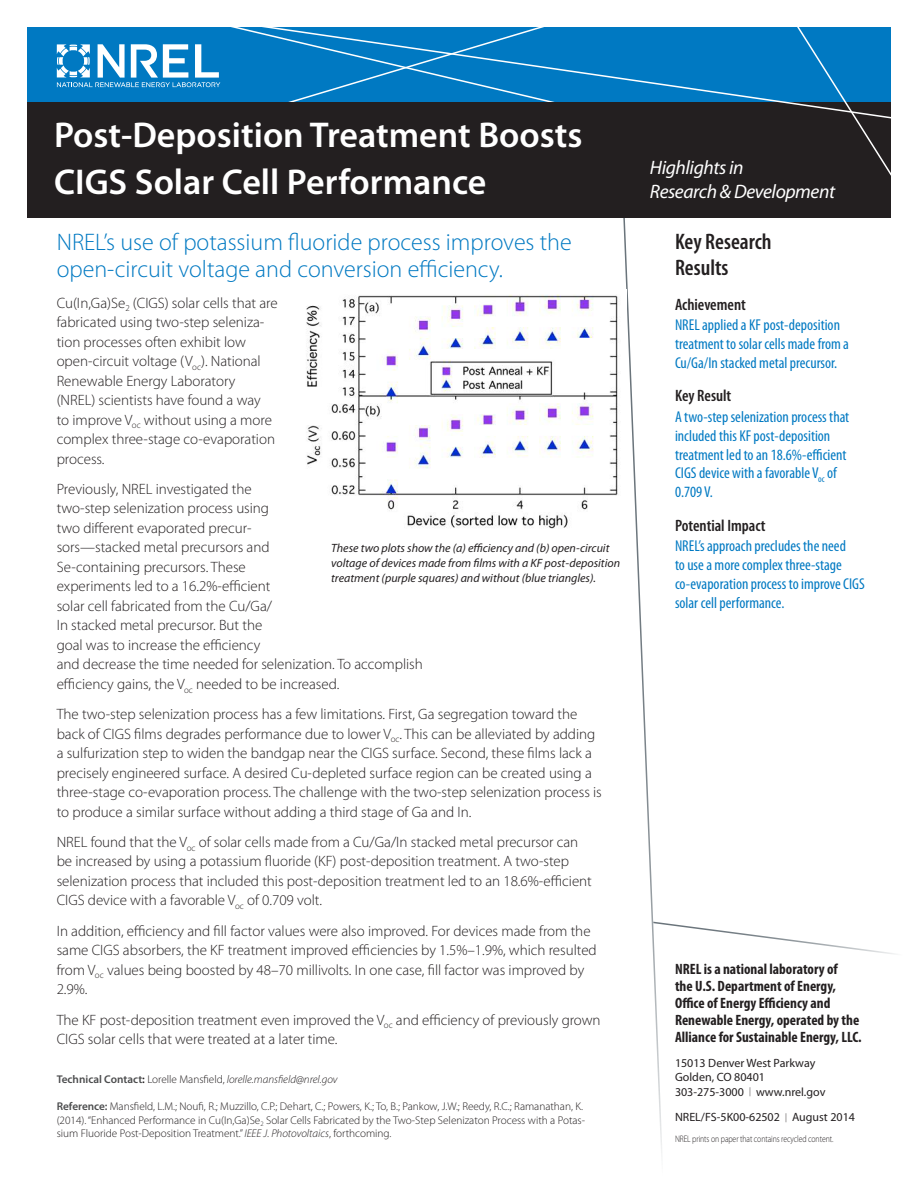
<style>
.page{position:relative;width:918px;height:1188px;background:#fff}
.page>*{position:absolute;margin:0;border:0;box-sizing:border-box;transform-origin:0 0}
.head{font:600 36px/46.5px "Myriad Pro";color:#fff}
.subhead{font:300 24px/27px "Myriad Pro";color:#0079c2}
.sidebar_head{font:600 condensed 22.5px/25.5px "Myriad Pro";color:#231f20}
.capability__R_D__Sci{font:italic 19.5px/23.4px "Myriad Pro";letter-spacing:-.02em;color:#fff}
.sidebar_subhead{font:600 condensed 16.5px "Myriad Pro";color:#231f20}
.sidebar_text{font:condensed 15.75px/18.8px "Myriad Pro";color:#0079c2}
.body_text{font:300 15px/19.5px "Myriad Pro";color:#231f20}
.t1{font:700 condensed 15px/17px "Myriad Pro";color:#231f20}
.t2{font:italic 12px/14.7px "Myriad Pro";color:#231f20}
.project_number_____d{font:12px "Myriad Pro";color:#231f20}
.references{font:300 11.25px/13.2px "Myriad Pro";color:#231f20}
.technical_contact{font:italic 300 11.25px "Myriad Pro";color:#231f20}
.t3{font:300 9.45px "Myriad Pro";letter-spacing:-.01em;color:#231f20;scale:.82 1}
.s1{font-weight:600;font-style:normal;color:#4b4c4d}
.s2{font-weight:600;font-style:normal}
.s3{font-style:normal}
.s4{font-weight:600;color:#4b4c4d}
.s5{font-style:italic}
.s6{font-weight:300;font-size:9px}
</style>
<div class="page">
<svg style="left:623px;top:217px;width:271px;height:937px"></svg>
<div style="left:27px;top:28px;width:864px;height:74px;background:#0079c2"></div>
<svg style="left:57px;top:44px;width:163px;height:43px"></svg>
<div style="left:27px;top:102px;width:864px;height:115px;background:#231f20"></div>
<svg style="left:855px;top:120px;width:36px;height:56px"></svg>
<svg style="left:258px;top:27px;width:633px;height:93px"></svg>
<img style="left:306px;top:289px;width:320px;height:250px">
<p class="head" style="left:54px;top:111px;width:530px">Post-Deposition Treatment Boosts<br>CIGS Solar Cell Performance</p>
<p class="subhead" style="left:57px;top:228px;width:517px">NREL’s use of potassium fluoride process improves the open-circuit voltage and conversion efficiency.</p>
<p class="body_text" style="left:57px;top:293px;width:222px">Cu(In,Ga)Se<sub>2</sub> (CIGS) solar cells that are fabricated using two-step seleniza&shy;tion processes often exhibit low open-circuit voltage (V<sub>oc</sub>). National<br>Renewable Energy Laboratory (NREL) scientists have found a way<br>to improve V<sub>oc</sub> without using a more complex three-stage co-evaporation process.</p>
<p class="body_text" style="left:57px;top:479px;width:368px">Previously, NREL investigated the<br>two-step selenization process using<br>two different evaporated precur-<br>sors—stacked metal precursors and<br>Se-containing precursors. These<br>experiments led to a 16.2%-efficient<br>solar cell fabricated from the Cu/Ga/<br>In stacked metal precursor. But the<br>goal was to increase the efficiency<br>and decrease the time needed for selenization. To accomplish efficiency gains, the V<sub>oc</sub> needed to be increased.</p>
<p class="body_text" style="left:57px;top:704px;width:547px">The two-step selenization process has a few limitations. First, Ga segregation toward the back of CIGS films degrades performance due to lower V<sub>oc</sub>. This can be alleviated by adding a sulfurization step to widen the bandgap near the CIGS surface. Second, these films lack a precisely engineered surface. A desired Cu-depleted surface region can be created using a three-stage co-evaporation process. The challenge with the two-step selenization process is to produce a similar surface without adding a third stage of Ga and In.</p>
<p class="body_text" style="left:57px;top:832px;width:537px">NREL found that the V<sub>oc</sub> of solar cells made from a Cu/Ga/In stacked metal precursor can be increased by using a potassium fluoride (KF) post-deposition treatment. A two-step selenization process that included this post-deposition treatment led to an 18.6%-efficient CIGS device with a favorable V<sub>oc</sub> of 0.709 volt.</p>
<p class="body_text" style="left:57px;top:921px;width:542px">In addition, efficiency and fill factor values were also improved. For devices made from the same CIGS absorbers, the KF treatment improved efficiencies by 1.5%–1.9%, which resulted from V<sub>oc</sub> values being boosted by 48–70 millivolts. In one case, fill factor was improved by 2.9%.</p>
<p class="body_text" style="left:57px;top:1010px;width:546px">The KF post-deposition treatment even improved the V<sub>oc</sub> and efficiency of previously grown<br>CIGS solar cells that were treated at a later time.</p>
<p class="technical_contact" style="left:57px;top:1073px;width:283px"><span class="s1">Technical Contact</span><span class="s2">:</span> <span class="s3">Lorelle Mansfield,</span> lorelle.mansfield@nrel.gov</p>
<p class="references" style="left:57px;top:1100px;width:530px"><span class="s4">Reference:</span> Mansfield, L.M.; Noufi, R.; Muzzillo, C.P.; Dehart, C.; Powers, K.; To, B.; Pankow, J.W.; Reedy, R.C.; Ramanathan, K. (2014). “Enhanced Performance in Cu(In,Ga)Se<sub>2</sub> Solar Cells Fabricated by the Two-Step Selenizaton Process with a Potas&shy;sium Fluoride Post-Deposition Treatment.” <span class="s5">IEEE J. Photovoltaics</span>, forthcoming.</p>
<p class="t2" style="left:331px;top:541px;width:290px">These two plots show the (a) efficiency and (b) open-circuit voltage of devices made from films with a KF post-deposition treatment (purple squares) and without (blue triangles).</p>
<p class="capability__R_D__Sci" style="left:650px;top:156px;width:187px">Highlights in<br>Research &amp; Development</p>
<p class="sidebar_head" style="left:675px;top:228px;width:98px">Key Research<br>Results</p>
<p class="sidebar_subhead" style="left:675px;top:294px;width:72px">Achievement</p>
<p class="sidebar_text" style="left:675px;top:316px;width:176px">NREL applied a KF post-deposition treatment to solar cells made from a<br>Cu/Ga/In stacked metal precursor.</p>
<p class="sidebar_subhead" style="left:675px;top:386px;width:58px">Key Result</p>
<p class="sidebar_text" style="left:675px;top:407px;width:176px">A two-step selenization process that included this KF post-deposition treatment led to an 18.6%-efficient<br>CIGS device with a favorable V<sub>oc</sub> of<br>0.709 V.</p>
<p class="sidebar_subhead" style="left:675px;top:515px;width:92px">Potential Impact</p>
<p class="sidebar_text" style="left:675px;top:537px;width:191px">NREL’s approach precludes the need<br>to use a more complex three-stage co-evaporation process to improve CIGS solar cell performance.</p>
<p class="t1" style="left:675px;top:960px;width:188px">NREL is a national laboratory of<br>the U.S. Department of Energy, Office of Energy Efficiency and Renewable Energy, operated by the Alliance for Sustainable Energy, LLC.</p>
<p class="project_number_____d" style="left:675px;top:1056px;width:142px">15013 Denver West Parkway</p>
<p class="project_number_____d" style="left:675px;top:1070px;width:91px">Golden, CO 80401</p>
<p class="project_number_____d" style="left:675px;top:1084px;width:152px">303-275-3000 <span class="s6">|</span> www.nrel.gov</p>
<p class="t3" style="left:675px;top:1134px;width:195px">NREL prints on paper that contains recycled content.</p>
<p class="project_number_____d" style="left:675px;top:1110px;width:182px">NREL/FS-5K00-62502 <span class="s6">|</span> August 2014</p>
</div>
